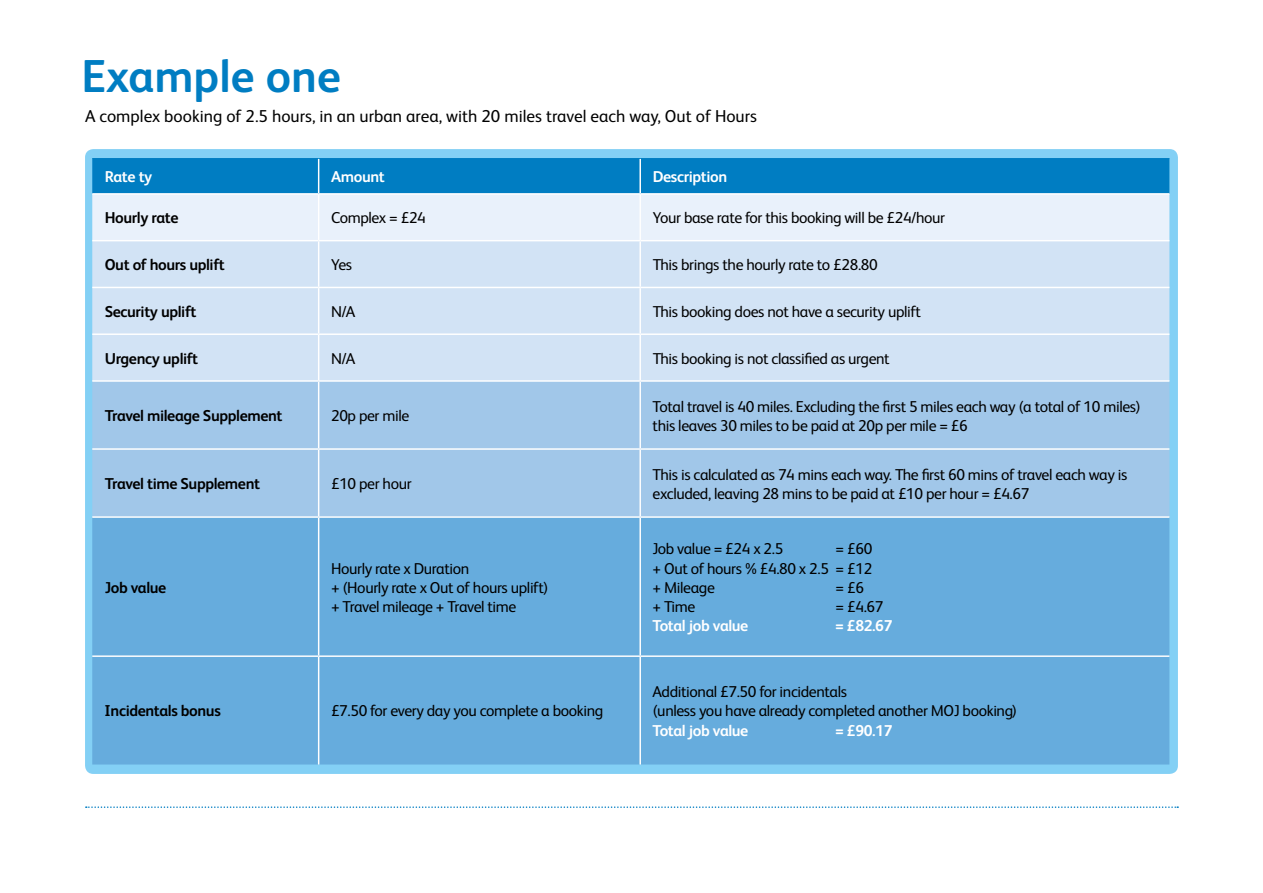
<style>
.page{position:relative;width:1263px;height:893px;background:#fff}
.page>*{position:absolute;margin:0;border:0;box-sizing:border-box;transform-origin:0 0}
.t1{font:700 46.2px "FS Albert Pro";color:#007dc2}
.t2{font:17.25px "FS Albert Pro";color:#000}
.t3{font:15.75px/19px "FS Albert Pro";letter-spacing:-.025em;color:#000}
.t4{font:700 15.75px "FS Albert Pro";letter-spacing:-.025em;color:#000}
.t5{font:700 15.75px "FS Albert Pro";letter-spacing:-.025em;color:#fff}
</style>
<div class="page">
<svg style="left:86px;top:806px;width:1092px;height:2px"></svg>
<div style="left:85px;top:149px;width:1093px;height:625px;background:#83d0f5;border-radius:8px"></div>
<div style="left:92px;top:159px;width:1077px;height:34px;background:#007dc2"></div>
<div style="left:92px;top:195px;width:1077px;height:45px;background:#e9f1fb"></div>
<div style="left:92px;top:241px;width:1077px;height:139px;background:#d2e3f5"></div>
<div style="left:92px;top:382px;width:1077px;height:134px;background:#a1c7e9"></div>
<div style="left:92px;top:518px;width:1077px;height:246px;background:#66acdd"></div>
<hr style="left:92px;top:158px;width:227px;height:1px;background:#007dc2">
<hr style="left:319px;top:158px;width:321px;height:1px;background:#007dc2">
<hr style="left:640px;top:158px;width:529px;height:1px;background:#007dc2">
<hr style="left:318px;top:195px;width:1px;height:45px;background:#fff">
<hr style="left:639px;top:195px;width:2px;height:45px;background:#fff">
<hr style="left:92px;top:240px;width:227px;height:1px;background:#fff">
<hr style="left:319px;top:240px;width:321px;height:1px;background:#fff">
<hr style="left:318px;top:241px;width:1px;height:46px;background:#fff">
<hr style="left:640px;top:240px;width:529px;height:1px;background:#fff">
<hr style="left:639px;top:241px;width:2px;height:46px;background:#fff">
<hr style="left:92px;top:287px;width:227px;height:1px;background:#fff">
<hr style="left:319px;top:287px;width:321px;height:1px;background:#fff">
<hr style="left:318px;top:288px;width:1px;height:45px;background:#fff">
<hr style="left:640px;top:287px;width:529px;height:1px;background:#fff">
<hr style="left:639px;top:288px;width:2px;height:45px;background:#fff">
<hr style="left:92px;top:333px;width:227px;height:2px;background:#fff">
<hr style="left:319px;top:333px;width:321px;height:2px;background:#fff">
<hr style="left:318px;top:335px;width:1px;height:45px;background:#fff">
<hr style="left:640px;top:333px;width:529px;height:2px;background:#fff">
<hr style="left:639px;top:335px;width:2px;height:45px;background:#fff">
<hr style="left:92px;top:380px;width:227px;height:2px;background:#fff">
<hr style="left:319px;top:380px;width:321px;height:2px;background:#fff">
<hr style="left:318px;top:382px;width:1px;height:66px;background:#fff">
<hr style="left:640px;top:380px;width:529px;height:2px;background:#fff">
<hr style="left:639px;top:382px;width:2px;height:66px;background:#fff">
<hr style="left:92px;top:448px;width:227px;height:2px;background:#fff">
<hr style="left:319px;top:448px;width:321px;height:2px;background:#fff">
<hr style="left:318px;top:450px;width:1px;height:66px;background:#fff">
<hr style="left:640px;top:448px;width:529px;height:2px;background:#fff">
<hr style="left:639px;top:450px;width:2px;height:66px;background:#fff">
<hr style="left:92px;top:516px;width:227px;height:2px;background:#fff">
<hr style="left:319px;top:516px;width:321px;height:2px;background:#fff">
<hr style="left:318px;top:518px;width:1px;height:137px;background:#fff">
<hr style="left:640px;top:516px;width:529px;height:2px;background:#fff">
<hr style="left:639px;top:518px;width:2px;height:137px;background:#fff">
<hr style="left:92px;top:655px;width:227px;height:2px;background:#fff">
<hr style="left:319px;top:655px;width:321px;height:2px;background:#fff">
<hr style="left:318px;top:657px;width:1px;height:107px;background:#fff">
<hr style="left:640px;top:655px;width:529px;height:2px;background:#fff">
<hr style="left:639px;top:657px;width:2px;height:107px;background:#fff">
<hr style="left:318px;top:159px;width:1px;height:34px;background:#fff">
<hr style="left:639px;top:159px;width:2px;height:34px;background:#fff">
<hr style="left:92px;top:193px;width:227px;height:2px;background:#fff">
<hr style="left:319px;top:193px;width:321px;height:2px;background:#fff">
<hr style="left:640px;top:193px;width:529px;height:2px;background:#fff">
<h1 class="t1" style="left:81px;top:44px;width:261px">Example one</h1>
<p class="t2" style="left:85px;top:104px;width:674px">A complex booking of 2.5 hours, in an urban area, with 20 miles travel each way, Out of Hours</p>
<p class="t5" style="left:105px;top:166px;width:49px">Rate ty</p>
<p class="t5" style="left:331px;top:166px;width:55px">Amount</p>
<p class="t5" style="left:653px;top:166px;width:76px">Description</p>
<p class="t4" style="left:105px;top:207px;width:75px">Hourly rate</p>
<p class="t3" style="left:331px;top:207px;width:96px">Complex = £24</p>
<p class="t3" style="left:653px;top:207px;width:294px">Your base rate for this booking will be £24/hour</p>
<p class="t4" style="left:105px;top:254px;width:121px">Out of hours uplift</p>
<p class="t3" style="left:331px;top:254px;width:23px">Yes</p>
<p class="t3" style="left:653px;top:254px;width:227px">This brings the hourly rate to £28.80</p>
<p class="t4" style="left:105px;top:300px;width:93px">Security uplift</p>
<p class="t3" style="left:331px;top:301px;width:26px">N/A</p>
<p class="t3" style="left:653px;top:301px;width:270px">This booking does not have a security uplift</p>
<p class="t4" style="left:105px;top:347px;width:95px">Urgency uplift</p>
<p class="t3" style="left:331px;top:348px;width:26px">N/A</p>
<p class="t3" style="left:653px;top:348px;width:239px">This booking is not classified as urgent</p>
<p class="t4" style="left:105px;top:405px;width:179px">Travel mileage Supplement</p>
<p class="t3" style="left:331px;top:405px;width:80px">20p per mile</p>
<p class="t3" style="left:653px;top:395px;width:490px">Total travel is 40 miles. Excluding the first 5 miles each way (a total of 10 miles) this leaves 30 miles to be paid at 20p per mile = £6</p>
<p class="t4" style="left:105px;top:473px;width:157px">Travel time Supplement</p>
<p class="t3" style="left:331px;top:473px;width:82px">£10 per hour</p>
<p class="t3" style="left:653px;top:463px;width:476px">This is calculated as 74 mins each way. The first 60 mins of travel each way is excluded, leaving 28 mins to be paid at £10 per hour = £4.67</p>
<p class="t4" style="left:105px;top:576px;width:63px">Job value</p>
<p class="t3" style="left:331px;top:557px;width:219px">Hourly rate x Duration<br>+ (Hourly rate x Out of hours uplift) + Travel mileage + Travel time</p>
<p class="t4" style="left:105px;top:700px;width:118px">Incidentals bonus</p>
<p class="t3" style="left:331px;top:700px;width:274px">£7.50 for every day you complete a booking</p>
<p class="t3" style="left:653px;top:538px;width:132px">Job value = £24 x 2.5</p>
<p class="t3" style="left:653px;top:538px;width:221px;text-align:justify;text-indent:183px">= £60 + Out of hours % £4.80 x 2.5 = £12 + Mileage</p>
<p class="t3" style="left:836px;top:577px;width:30px">= £6</p>
<p class="t3" style="left:653px;top:596px;width:44px">+ Time</p>
<p class="t3" style="left:836px;top:596px;width:49px">= £4.67</p>
<p class="t5" style="left:653px;top:614px;width:97px">Total job value</p>
<p class="t5" style="left:836px;top:614px;width:58px">= £82.67</p>
<p class="t3" style="left:653px;top:681px;width:366px">Additional £7.50 for incidentals<br>(unless you have already completed another MOJ booking)</p>
<p class="t5" style="left:653px;top:719px;width:97px">Total job value</p>
<p class="t5" style="left:836px;top:719px;width:58px">= £90.17</p>
</div>
